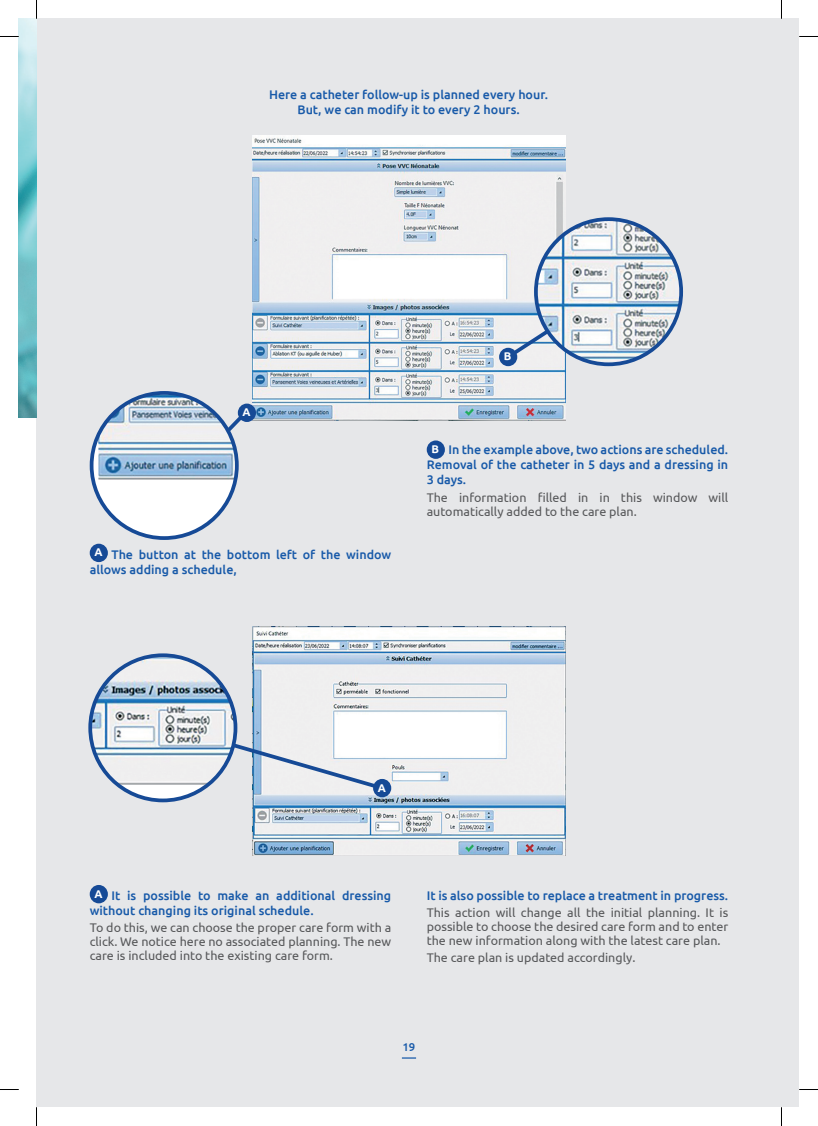
<style>
.page{position:relative;width:818px;height:1126px;background:#fff}
.page>*{position:absolute;margin:0;border:0;box-sizing:border-box;transform-origin:0 0}
.t1{font:12.5px/13.8px "Ubuntu";color:#57585a;text-align:justify}
.t2{font:500 12.5px/15px "Ubuntu";color:#185aa9}
.t3{font:700 11.25px "Ubuntu";color:#fff}
.t4{font:500 11.25px "Ubuntu";color:#185aa9}
</style>
<div class="page">
<div style="left:36px;top:19px;width:762px;height:1088px;background:#e6e7e9"></div>
<svg style="left:401px;top:1057px;width:15px;height:1px"></svg>
<img style="left:253px;top:136px;width:311px;height:284px">
<svg style="left:502px;top:286px;width:83px;height:76px"></svg>
<img style="left:252px;top:626px;width:313px;height:229px">
<img style="left:19px;top:19px;width:17px;height:399px">
<div style="left:238px;top:403px;width:18px;height:19px;background:#164a96;border-radius:50%"></div>
<svg style="left:228px;top:412px;width:18px;height:89px"></svg>
<div style="left:91px;top:393px;width:146px;height:145px;background:#fff;border-radius:50%"></div>
<img style="left:98px;top:393px;width:139px;height:87px">
<div style="left:90px;top:391px;width:148px;height:149px;border:4px solid #164a96;border-radius:50%"></div>
<div style="left:90px;top:543px;width:18px;height:19px;background:#164a96;border-radius:50%"></div>
<div style="left:499px;top:348px;width:18px;height:18px;background:#164a96;border-radius:50%"></div>
<div style="left:426px;top:440px;width:18px;height:19px;background:#164a96;border-radius:50%"></div>
<img style="left:535px;top:219px;width:145px;height:145px;border-radius:73px">
<div style="left:533px;top:217px;width:149px;height:149px;border:4px solid #164a96;border-radius:50%"></div>
<svg style="left:197px;top:719px;width:189px;height:73px"></svg>
<svg style="left:90px;top:655px;width:145px;height:145px"></svg>
<img style="left:91px;top:656px;width:144px;height:128px">
<div style="left:88px;top:653px;width:149px;height:149px;border:4px solid #164a96;border-radius:50%"></div>
<div style="left:90px;top:884px;width:18px;height:19px;background:#164a96;border-radius:50%"></div>
<div style="left:373px;top:778px;width:18px;height:19px;background:#164a96;border-radius:50%"></div>
<svg style="left:0;top:36px;width:19px;height:1px"></svg>
<svg style="left:798px;top:36px;width:19px;height:1px"></svg>
<svg style="left:0;top:1089px;width:19px;height:1px"></svg>
<svg style="left:798px;top:1088px;width:19px;height:2px"></svg>
<svg style="left:36px;top:0;width:1px;height:19px"></svg>
<svg style="left:36px;top:1107px;width:1px;height:18px"></svg>
<p class="t2" style="left:269px;top:87px;width:280px;text-align:center">Here a catheter follow-up is planned every hour.<br>But, we can modify it to every 2 hours.</p>
<p class="t3" style="left:242px;top:405px;width:10px">A</p>
<p class="t3" style="left:94px;top:545px;width:10px">A</p>
<p class="t2" style="left:90px;top:546px;width:303px;text-indent:22px">The button at the bottom left of the window allows adding a schedule,</p>
<p class="t3" style="left:503px;top:349px;width:9px">B</p>
<p class="t2" style="left:426px;top:442px;width:303px;text-align:justify;text-indent:22px">In the example above, two actions are scheduled.<br>Removal of the catheter in 5 days and a dressing in 3 days.</p>
<p class="t1" style="left:426px;top:490px;width:303px">The information filled in in this window will automatically added to the care plan.</p>
<p class="t3" style="left:431px;top:442px;width:9px">B</p>
<p class="t3" style="left:377px;top:780px;width:10px">A</p>
<p class="t3" style="left:94px;top:886px;width:10px">A</p>
<p class="t2" style="left:90px;top:887px;width:303px;text-indent:22px">It is possible to make an additional dressing without changing its original schedule.</p>
<p class="t1" style="left:90px;top:920px;width:303px">To do this, we can choose the proper care form with a click. We notice here no associated planning. The new care is included into the existing care form.</p>
<p class="t2" style="left:426px;top:887px;width:303px">It is also possible to replace a treatment in progress.</p>
<p class="t1" style="left:426px;top:905px;width:303px">This action will change all the initial planning. It is possible to choose the desired care form and to enter the new information along with the latest care plan.</p>
<p class="t1" style="left:426px;top:950px;width:210px">The care plan is updated accordingly.</p>
<p class="t4" style="left:402px;top:1039px;width:14px">19</p>
</div>
